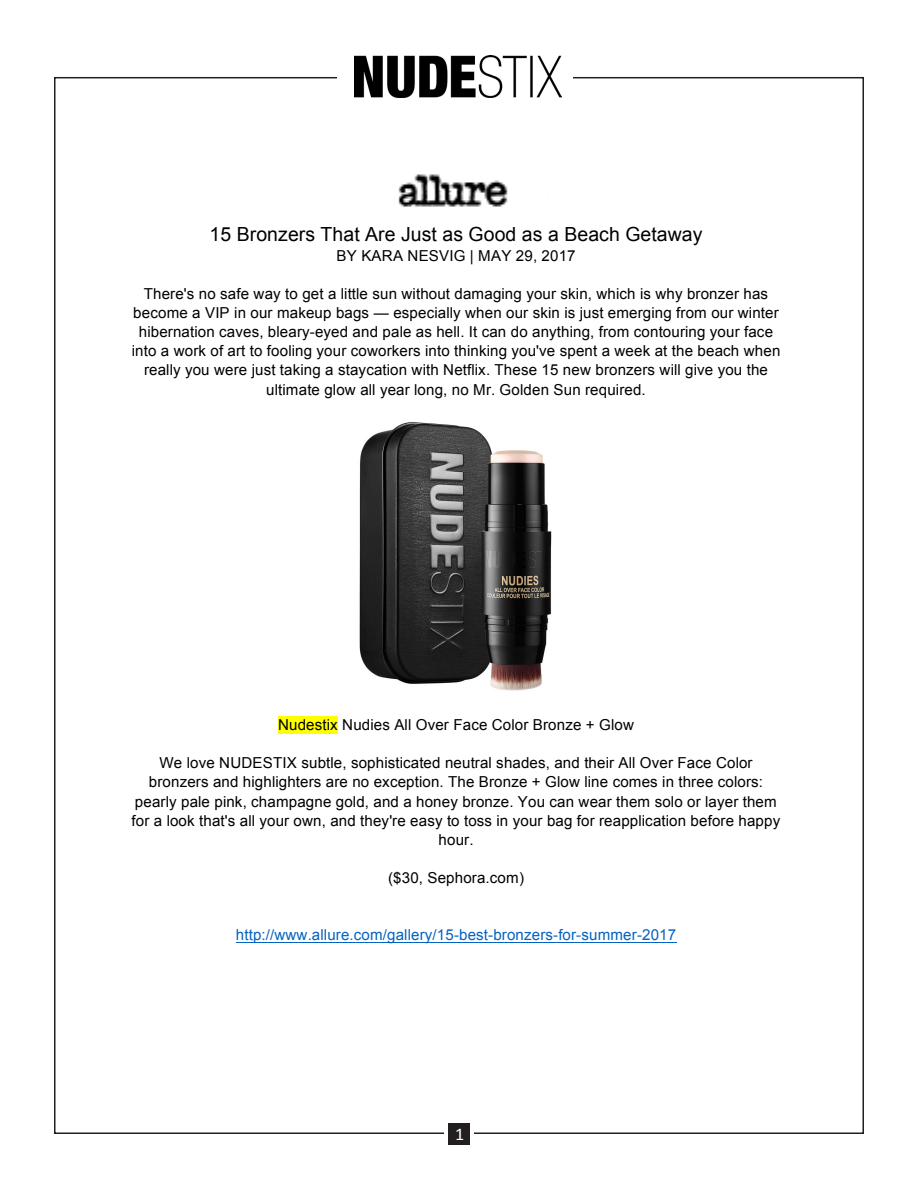
<style>
.page{position:relative;width:918px;height:1188px;background:#fff}
.page>*{position:absolute;margin:0;border:0;box-sizing:border-box;transform-origin:0 0}
.t1{font:19.5px "Arial";letter-spacing:.005em;color:#000}
.t2{font:18px "Calibri";color:#fff}
.t3{font:15.15px/19.2px "Arial";letter-spacing:.01em;color:#000;text-align:center}
.t4{font:15.15px "Arial";letter-spacing:.01em;color:#0563c1}
</style>
<div class="page">
<img style="left:354px;top:56px;width:208px;height:42px">
<div style="left:448px;top:1123px;width:22px;height:22px;background:#231f20"></div>
<div style="left:278px;top:716px;width:60px;height:18px;background:#ff0"></div>
<hr style="left:236px;top:942px;width:440px;height:1px;background:#0563c1">
<img style="left:398px;top:174px;width:150px;height:33px">
<img style="left:359px;top:422px;width:193px;height:269px">
<p class="t1" style="left:210px;top:221px;width:494px">15 Bronzers That Are Just as Good as a Beach Getaway</p>
<p class="t3" style="left:337px;top:246px;width:241px">BY KARA NESVIG | MAY 29, 2017</p>
<p class="t3" style="left:132px;top:284px;width:650px">There's no safe way to get a little sun without damaging your skin, which is why bronzer has become a VIP in our makeup bags — especially when our skin is just emerging from our winter hibernation caves, bleary-eyed and pale as hell. It can do anything, from contouring your face into a work of art to fooling your coworkers into thinking you've spent a week at the beach when really you were just taking a staycation with Netflix. These 15 new bronzers will give you the ultimate glow all year long, no Mr. Golden Sun required.</p>
<p class="t3" style="left:278px;top:716px;width:357px">Nudestix Nudies All Over Face Color Bronze + Glow</p>
<p class="t3" style="left:132px;top:753px;width:650px">We love NUDESTIX subtle, sophisticated neutral shades, and their All Over Face Color bronzers and highlighters are no exception. The Bronze + Glow line comes in three colors: pearly pale pink, champagne gold, and a honey bronze. You can wear them solo or layer them for a look that's all your own, and they're easy to toss in your bag for reapplication before happy hour.</p>
<p class="t3" style="left:388px;top:868px;width:137px">($30, Sephora.com)</p>
<p class="t4" style="left:236px;top:925px;width:442px">http://www.allure.com/gallery/15-best-bronzers-for-summer-2017</p>
<p class="t2" style="left:455px;top:1123px;width:11px">1</p>
</div>
